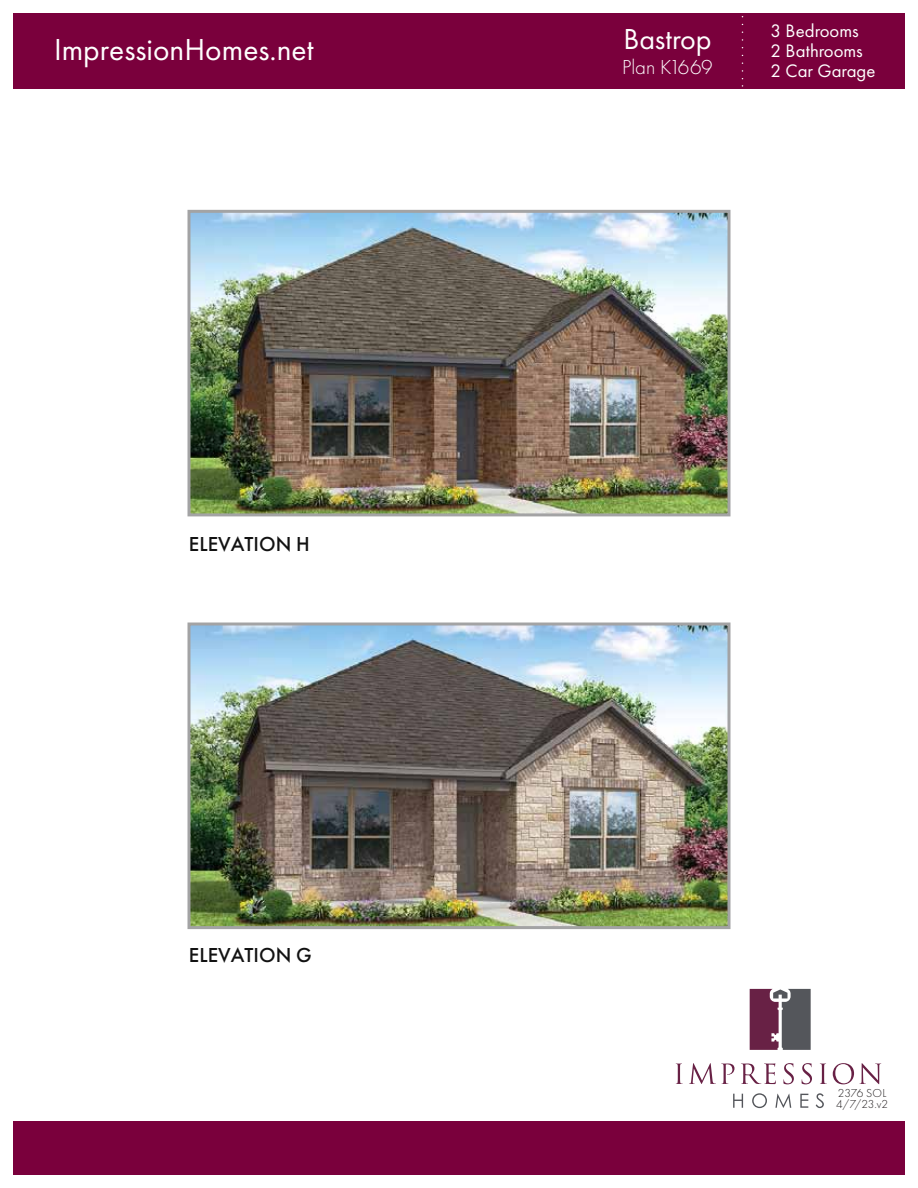
<style>
.page{position:relative;width:918px;height:1188px;background:#fff}
.page>*{position:absolute;margin:0;border:0;box-sizing:border-box;transform-origin:0 0}
.t1{font:31.5px "Futura PT";color:#fff}
.t2{font:30px "Futura PT";letter-spacing:-.005em;color:#fff}
.t3{font:500 21px "Futura PT";color:#121212}
.t4{font:300 21px "Futura PT";letter-spacing:-.005em;color:#fff}
.t5{font:18.75px/20.2px "Futura PT";color:#fff}
.t6{font:300 12px/11.2px "Futura PT";letter-spacing:-.01em;color:#231f20}
</style>
<div class="page">
<div style="left:14px;top:1121px;width:891px;height:54px;background:#7a003c"></div>
<svg style="left:733px;top:1094px;width:10px;height:14px"></svg>
<svg style="left:752px;top:1093px;width:15px;height:15px"></svg>
<svg style="left:775px;top:1094px;width:16px;height:14px"></svg>
<svg style="left:800px;top:1094px;width:8px;height:14px"></svg>
<svg style="left:816px;top:1093px;width:8px;height:15px"></svg>
<svg style="left:676px;top:1064px;width:7px;height:20px"></svg>
<svg style="left:689px;top:1063px;width:45px;height:21px"></svg>
<svg style="left:741px;top:1063px;width:35px;height:21px"></svg>
<svg style="left:783px;top:1063px;width:11px;height:21px"></svg>
<svg style="left:802px;top:1063px;width:10px;height:21px"></svg>
<svg style="left:820px;top:1064px;width:7px;height:20px"></svg>
<svg style="left:833px;top:1063px;width:48px;height:21px"></svg>
<svg style="left:750px;top:989px;width:61px;height:61px;background:#6e5162"></svg>
<div style="left:14px;top:14px;width:891px;height:75px;background:#7a003c"></div>
<img style="left:187px;top:209px;width:544px;height:720px">
<h1 class="t1" style="left:54px;top:36px;width:261px">ImpressionHomes.net</h1>
<p class="t3" style="left:189px;top:536px;width:122px">ELEVATION H</p>
<p class="t3" style="left:189px;top:947px;width:124px">ELEVATION G</p>
<h2 class="t2" style="left:623px;top:25px;width:90px">Bastrop</h2>
<p class="t4" style="left:622px;top:57px;width:92px">Plan K1669</p>
<p class="t5" style="left:771px;top:21px;width:106px">3 Bedrooms<br>2 Bathrooms<br>2 Car Garage</p>
<p class="t6" style="left:836px;top:1088px;width:53px">2376 SOL<br>4/7/23.v2</p>
</div>
